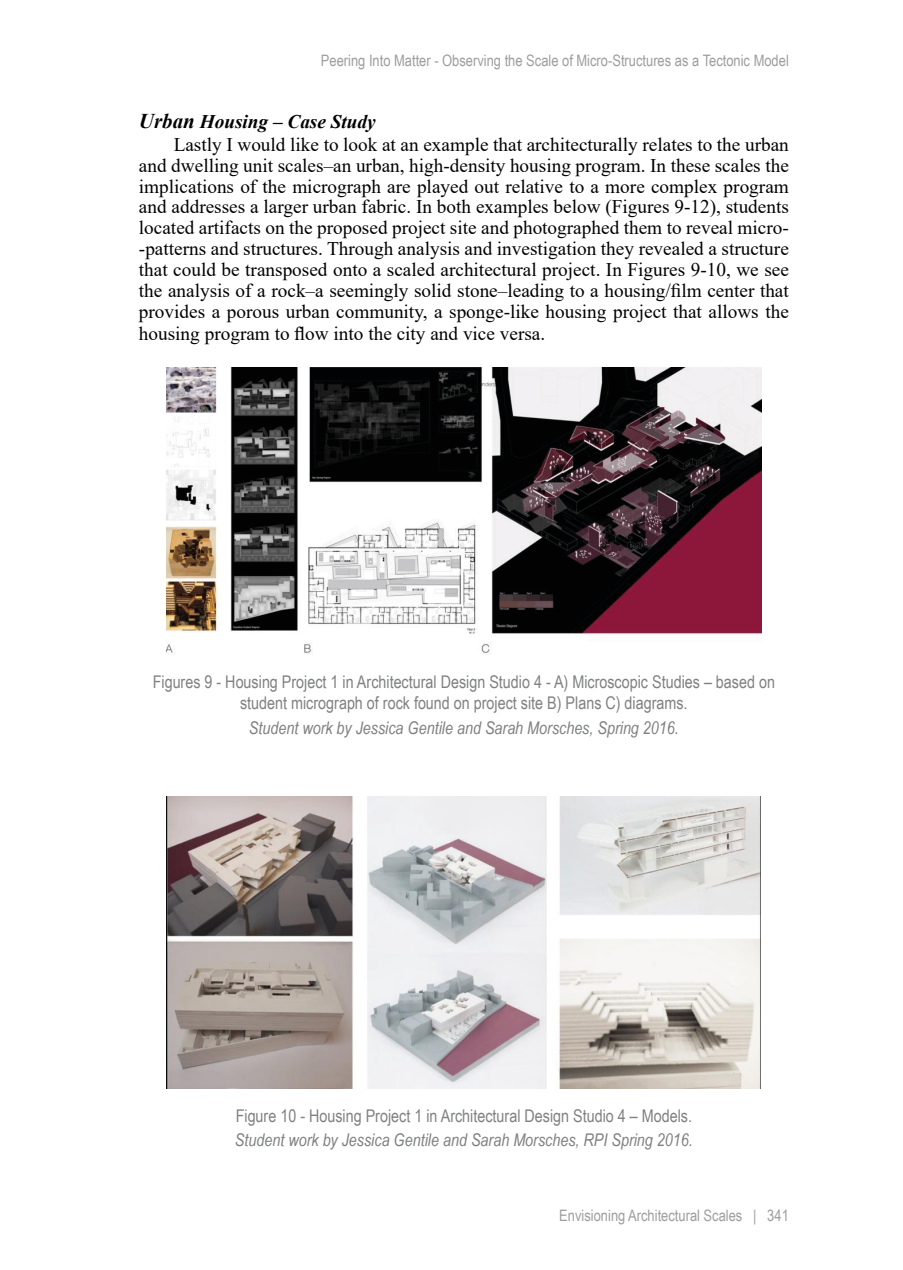
<style>
.page{position:relative;width:903px;height:1270px;background:#fff}
.page>*{position:absolute;margin:0;border:0;box-sizing:border-box;transform-origin:0 0}
.t1{font:19.25px/20.8px "Times New Roman";color:#020203}
.t2{font:17.5px/21px "Arial Narrow";color:#7f8081;text-align:center}
.t3{font:italic 17.5px "Arial Narrow";color:#7f8081}
.t4{font:15.75px "Arial Narrow";color:#9d9d9d}
.s1{font-weight:700;font-style:italic;font-size:21px}
.s2{font-weight:700;font-style:italic}
</style>
<div class="page">
<img style="left:166px;top:367px;width:595px;height:287px">
<img style="left:167px;top:796px;width:594px;height:292px">
<p class="t4" style="left:321px;top:49px;width:469px">Peering Into Matter - Observing the Scale of Micro-Structures as a Tectonic Model</p>
<p class="t1" style="left:174px;top:110px;width:617px;line-height:22.6px;text-indent:-35px"><span class="s1">Urban</span> <span class="s2">Housing – Case Study<br></span>Lastly I would like to look at an example that architecturally relates to the urban</p>
<p class="t1" style="left:139px;top:154px;width:651px;text-align:justify">and dwelling unit scales–an urban, high-density housing program. In these scales the implications of the micrograph are played out relative to a more complex program and addresses a larger urban fabric. In both examples below (Figures 9-12), students located artifacts on the proposed project site and photographed them to reveal micro--patterns and structures. Through analysis and investigation they revealed a structure that could be transposed onto a scaled architectural project. In Figures 9-10, we see the analysis of a rock–a seemingly solid stone–leading to a housing/film center that provides a porous urban community, a sponge-like housing project that allows the</p>
<p class="t1" style="left:139px;top:323px;width:408px">housing program to flow into the city and vice versa.</p>
<p class="t2" style="left:153px;top:671px;width:624px">Figures 9 - Housing Project 1 in Architectural Design Studio 4 - A) Microscopic Studies – based on student micrograph of rock found on project site B) Plans C) diagrams.</p>
<p class="t3" style="left:249px;top:715px;width:431px">Student work by Jessica Gentile and Sarah Morsches, Spring 2016.</p>
<p class="t2" style="left:236px;top:1104px;width:458px">Figure 10 - Housing Project 1 in Architectural Design Studio 4 – Models.</p>
<p class="t3" style="left:235px;top:1128px;width:459px">Student work by Jessica Gentile and Sarah Morsches, RPI Spring 2016.</p>
<p class="t4" style="left:559px;top:1204px;width:231px">Envisioning Architectural Scales | 341</p>
</div>
